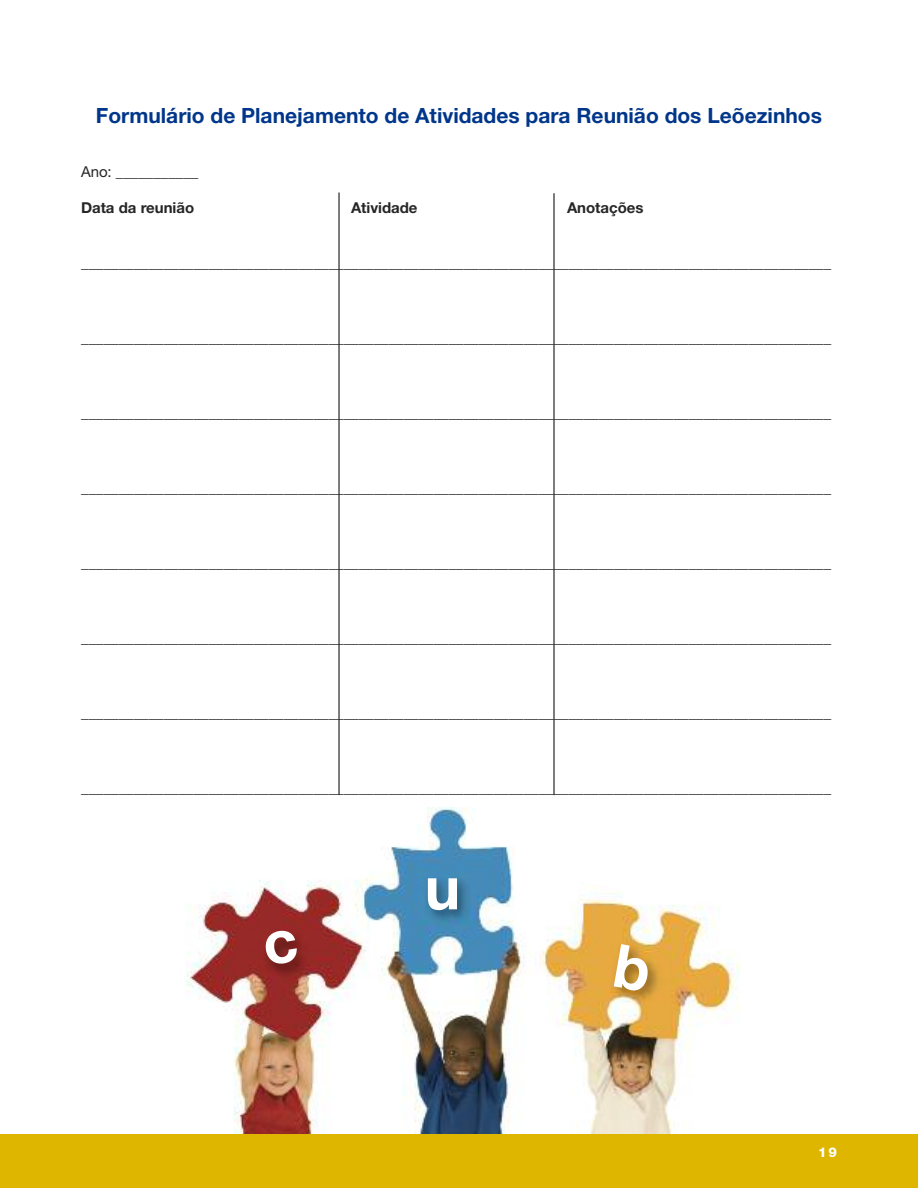
<style>
.page{position:relative;width:918px;height:1188px;background:#fff}
.page>*{position:absolute;margin:0;border:0;box-sizing:border-box;transform-origin:0 0}
.t1{font:700 60px "Helvetica Neue";color:#fff}
.t2{font:700 21px "Helvetica Neue";color:#00368a}
.t3{font:15px "Helvetica Neue";color:#272627}
.t4{font:700 15px "Helvetica Neue";color:#272627}
.t5{font:800 13.5px "Helvetica Neue";color:#fff}
</style>
<div class="page">
<img style="left:186px;top:808px;width:554px;height:326px">
<hr style="left:338px;top:193px;width:2px;height:602px;background:#272627">
<hr style="left:553px;top:193px;width:2px;height:602px;background:#272627">
<img style="left:188px;top:856px;width:198px;height:194px">
<img style="left:369px;top:824px;width:159px;height:151px">
<img style="left:369px;top:923px;width:10px;height:52px">
<img style="left:550px;top:882px;width:175px;height:195px">
<div style="left:0;top:1134px;width:918px;height:54px;background:#deb600"></div>
<svg style="left:263px;top:929px;width:36px;height:37px"></svg>
<svg style="left:614px;top:944px;width:38px;height:49px;background:#c28f34"></svg>
<h2 class="t2" style="left:96px;top:108px;width:728px">Formulário de Planejamento de Atividades para Reunião dos Leõezinhos</h2>
<p class="t3" style="left:81px;top:166px;width:119px">Ano: ___________</p>
<p class="t4" style="left:81px;top:202px;width:115px">Data da reunião</p>
<p class="t4" style="left:351px;top:202px;width:68px">Atividade</p>
<p class="t4" style="left:567px;top:202px;width:78px">Anotações</p>
<p class="t3" style="left:81px;top:258px;width:751px">____________________________________________________________________________________________________</p>
<p class="t3" style="left:81px;top:333px;width:751px">____________________________________________________________________________________________________</p>
<p class="t3" style="left:81px;top:408px;width:751px">____________________________________________________________________________________________________</p>
<p class="t3" style="left:81px;top:483px;width:751px">____________________________________________________________________________________________________</p>
<p class="t3" style="left:81px;top:558px;width:751px">____________________________________________________________________________________________________</p>
<p class="t3" style="left:81px;top:633px;width:751px">____________________________________________________________________________________________________</p>
<p class="t3" style="left:81px;top:708px;width:751px">____________________________________________________________________________________________________</p>
<p class="t3" style="left:81px;top:783px;width:751px">____________________________________________________________________________________________________</p>
<h1 class="t1" style="left:425px;top:866px;width:37px">u</h1>
<p class="t5" style="left:818px;top:1148px;width:20px">19</p>
</div>
